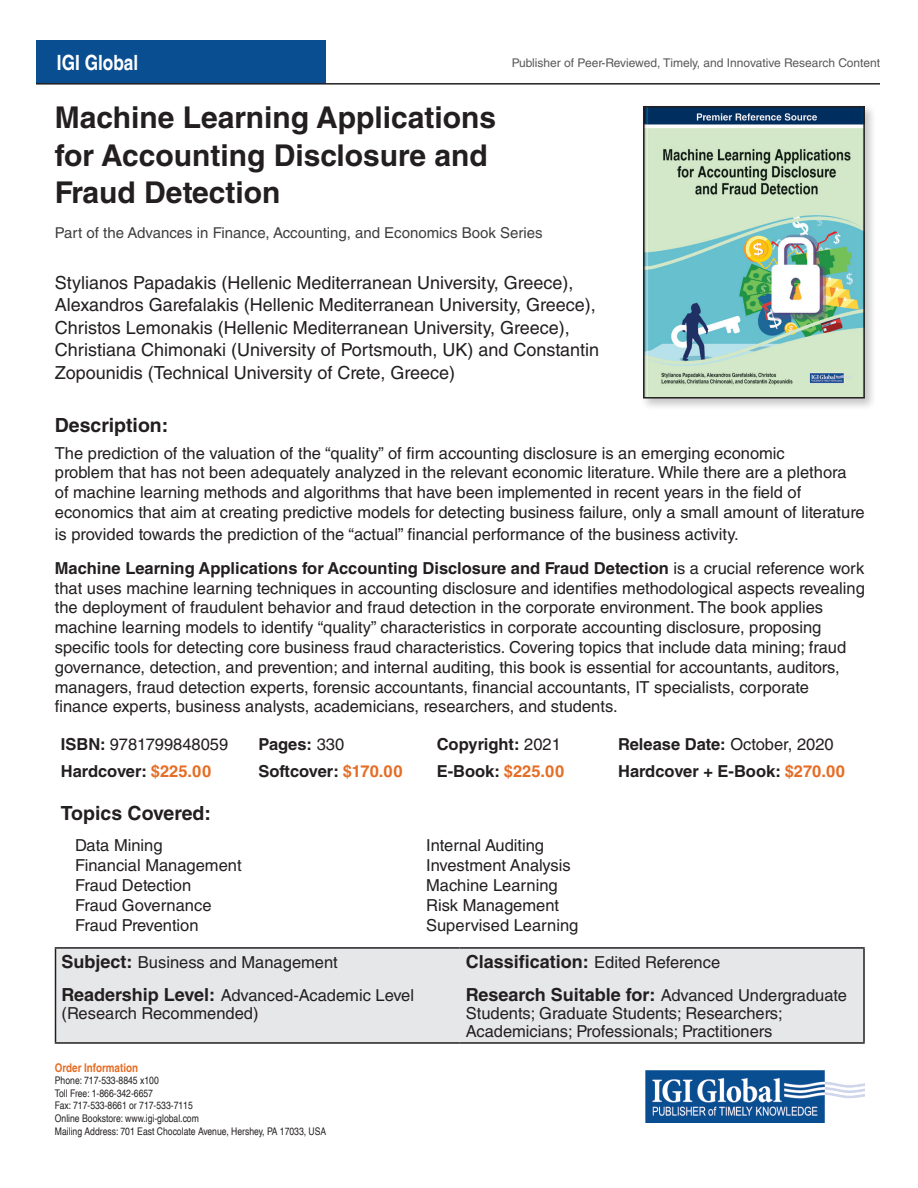
<style>
.page{position:relative;width:918px;height:1188px;background:#fff}
.page>*{position:absolute;margin:0;border:0;box-sizing:border-box;transform-origin:0 0}
.t1{font:700 30px/37.5px "Helvetica LT Std";color:#231f20}
.t2{font:700 condensed 21px "Helvetica LT";color:#fff}
.t3{font:700 19.5px "Helvetica LT Std";color:#231f20}
.t4{font:18px/22.5px "Helvetica LT Std";color:#231f20}
.t5{font:700 18px "Helvetica LT Std";color:#231f20}
.t6{font:16.5px/19.8px "Helvetica LT Std";color:#231f20}
.t7{font:700 16.5px "Helvetica LT Std";color:#231f20}
.t8{font:15px "Helvetica LT Std";color:#3e3e3f}
.t9{font:12px "Helvetica LT Std";color:#57585a}
.t10{font:700 condensed 12px "Helvetica LT";color:#e56d25}
.t11{font:condensed 10.5px/12.6px "Helvetica LT";color:#231f20}
.s1{font-family:"Arial"}
.s2{font-weight:700}
.s3{font-weight:400}
.s4{color:#e56d25}
.s5{font-weight:700;font-size:18px}
.s6{font-weight:400;font-size:16.5px}
</style>
<div class="page">
<div style="left:36px;top:41px;width:290px;height:43px;background:#094e91"></div>
<img style="left:646px;top:1071px;width:219px;height:51px">
<hr style="left:36px;top:83px;width:844px;height:2px;background:#231f20">
<div style="left:640px;top:103px;width:237px;height:308px;background:#231f20;opacity:.25"></div>
<img style="left:646px;top:109px;width:216px;height:287px">
<div style="left:643px;top:106px;width:222px;height:293px;border:2px solid #231f20"></div>
<div style="left:56px;top:949px;width:807px;height:93px;background:#e6e7e9"></div>
<hr style="left:55px;top:947px;width:405px;height:2px;background:#231f20">
<hr style="left:55px;top:949px;width:1px;height:32px;background:#231f20">
<hr style="left:460px;top:947px;width:405px;height:2px;background:#231f20">
<hr style="left:863px;top:949px;width:2px;height:32px;background:#231f20">
<hr style="left:55px;top:981px;width:1px;height:61px;background:#231f20">
<hr style="left:863px;top:981px;width:2px;height:61px;background:#231f20">
<hr style="left:55px;top:1042px;width:405px;height:2px;background:#231f20">
<hr style="left:460px;top:1042px;width:405px;height:2px;background:#231f20">
<p class="t2" style="left:57px;top:50px;width:83px">IGI Global</p>
<p class="t9" style="left:512px;top:55px;width:370px">Publisher of Peer-Reviewed, Timely, and Innovative Research Content</p>
<h1 class="t1" style="left:55px;top:99px;width:443px">Machine Learning Applications for Accounting Disclosure and<br>Fraud Detection</h1>
<p class="t8" style="left:55px;top:224px;width:489px">Part of the Advances in Finance, Accounting, and Economics Book Series</p>
<p class="t4" style="left:55px;top:271px;width:546px">Stylianos Papadakis (Hellenic Mediterranean University, Greece), Alexandros Garefalakis (Hellenic Mediterranean University, Greece), Christos Lemonakis (Hellenic Mediterranean University, Greece), Christiana Chimonaki (University <span class="s1">ο</span>f Portsmouth, UK) and Constantin Zopounidis (Technical University of Crete, Greece)</p>
<p class="t3" style="left:55px;top:413px;width:115px">Description:</p>
<p class="t6" style="left:55px;top:443px;width:811px">The prediction of the valuation of the “quality” of firm accounting disclosure is an emerging economic<br>problem that has not been adequately analyzed in the relevant economic literature. While there are a plethora<br>of machine learning methods and algorithms that have been implemented in recent years in the field of economics that aim at creating predictive models for detecting business failure, only a small amount of literature</p>
<p class="t6" style="left:55px;top:517px;width:811px;line-height:34px">is provided towards the prediction of the “actual” financial performance of the business activity.<br><span class="s2">Machine Learning Applications for Accounting Disclosure and Fraud Detection</span> is a crucial reference work</p>
<p class="t6" style="left:55px;top:578px;width:811px">that uses machine learning techniques in accounting disclosure and identifies methodological aspects revealing the deployment of fraudulent behavior and fraud detection in the corporate environment. The book applies machine learning models to identify “quality” characteristics in corporate accounting disclosure, proposing specific tools for detecting core business fraud characteristics. Covering topics that include data mining; fraud governance, detection, and prevention; and internal auditing, this book is essential for accountants, auditors, managers, fraud detection experts, forensic accountants, financial accountants, IT specialists, corporate finance experts, business analysts, academicians, researchers, and students.</p>
<p class="t6" style="left:61px;top:734px;width:169px"><span class="s2">ISBN:</span> 9781799848059</p>
<p class="t7" style="left:259px;top:734px;width:87px">Pages: <span class="s3">330</span></p>
<p class="t7" style="left:437px;top:734px;width:126px">Copyright: <span class="s3">2021</span></p>
<p class="t7" style="left:618px;top:734px;width:217px">Release Date: <span class="s3">October, 2020</span></p>
<p class="t7" style="left:61px;top:761px;width:152px">Hardcover: <span class="s4">$225.00</span></p>
<p class="t7" style="left:259px;top:761px;width:145px">Softcover: <span class="s4">$170.00</span></p>
<p class="t7" style="left:437px;top:761px;width:129px">E-Book: <span class="s4">$225.00</span></p>
<p class="t7" style="left:618px;top:761px;width:228px">Hardcover + E-Book: <span class="s4">$270.00</span></p>
<p class="t3" style="left:61px;top:802px;width:152px">Topics Covered:</p>
<p class="t6" style="left:75px;top:836px;width:168px">Data Mining<br>Financial Management<br>Fraud Detection<br>Fraud Governance<br>Fraud Prevention</p>
<p class="t6" style="left:426px;top:836px;width:154px">Internal Auditing<br>Investment Analysis<br>Machine Learning<br>Risk Management<br>Supervised Learning</p>
<p class="t6" style="left:62px;top:952px;width:278px"><span class="s5">Subject:</span> Business and Management</p>
<p class="t5" style="left:466px;top:951px;width:256px">Classification: <span class="s6">Edited Reference</span></p>
<p class="t6" style="left:62px;top:986px;width:354px;line-height:18px"><span class="s5">Readership Level:</span> Advanced-Academic Level (Research Recommended)</p>
<p class="t6" style="left:466px;top:986px;width:383px;line-height:18px"><span class="s5">Research Suitable for:</span> Advanced Undergraduate<br>Students; Graduate Students; Researchers;<br>Academicians; Professionals; Practitioners</p>
<p class="t10" style="left:55px;top:1060px;width:85px">Order Information</p>
<p class="t11" style="left:55px;top:1074px;width:273px">Phone: 717-533-8845 x100<br>Toll Free: 1-866-342-6657<br>Fax: 717-533-8661 or 717-533-7115<br>Online Bookstore: www.igi-global.com<br>Mailing Address: 701 East Chocolate Avenue, Hershey, PA 17033, USA</p>
</div>
